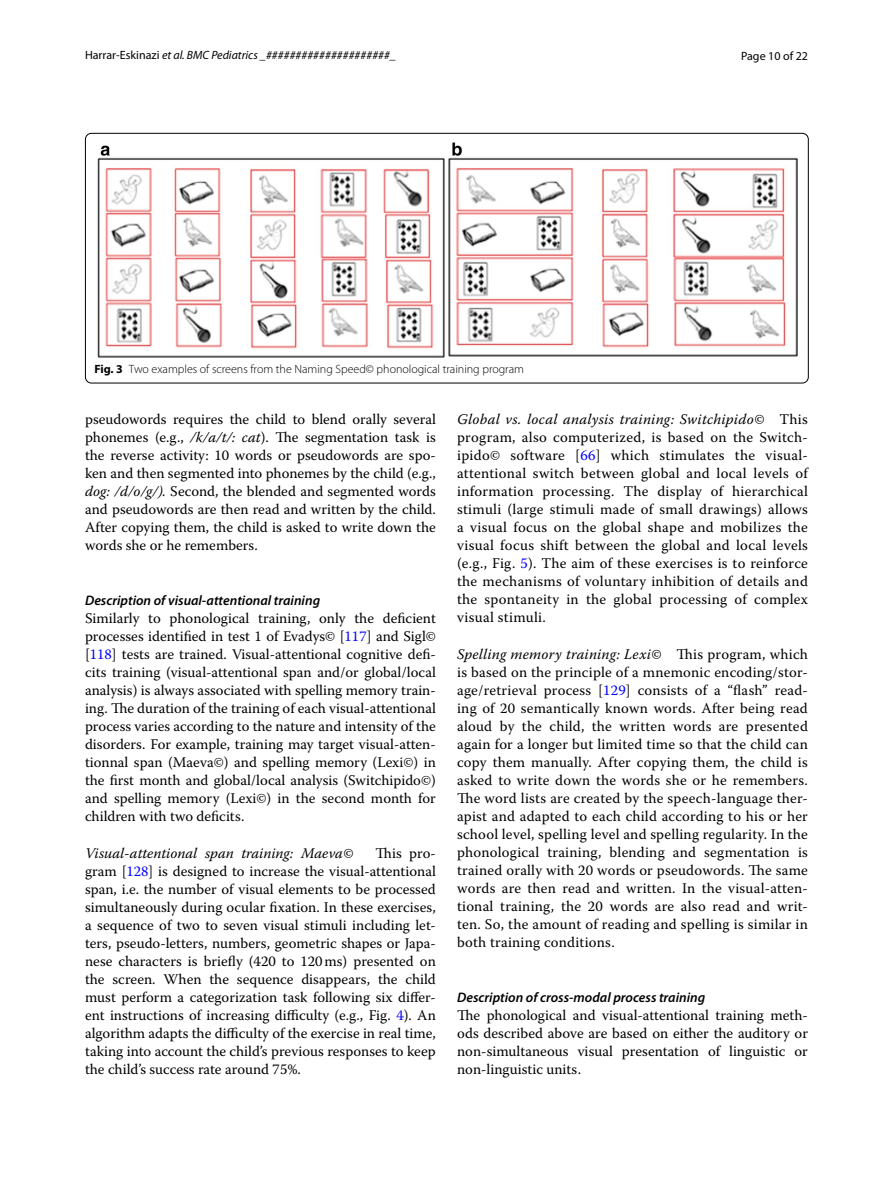
<style>
.page{position:relative;width:893px;height:1187px;background:#fff}
.page>*{position:absolute;margin:0;border:0;box-sizing:border-box;transform-origin:0 0}
.t1{font:14.7px/18px "Warnock Pro";color:#000;text-align:justify}
.t2{font:italic 14.7px "Warnock Pro";color:#000}
.t3{font:italic 600 13.8px "Myriad Pro";color:#000}
.t4{font:300 12px "Myriad Pro";color:#000}
.t5{font:italic 12px "Myriad Pro";color:#000}
.t6{font:12px "Myriad Pro";color:#000}
.s1{font-style:normal}
.s2{font-weight:700}
.s3{font-style:italic}
.s4{color:#00f}
</style>
<div class="page">
<img style="left:97px;top:142px;width:700px;height:216px">
<div style="left:85px;top:133px;width:723px;height:250px;border:1px solid #000;border-radius:6px"></div>
<p class="t5" style="left:85px;top:48px;width:313px"><span class="s1">Harrar‑Eskinazi</span> et al. BMC Pediatrics _#####################_</p>
<p class="t6" style="left:741px;top:48px;width:68px">Page 10 of 22</p>
<p class="t4" style="left:94px;top:362px;width:431px"><span class="s2">Fig. 3</span> Two examples of screens from the Naming Speed© phonological training program</p>
<p class="t1" style="left:85px;top:410px;width:352px">pseudowords requires the child to blend orally several phonemes (e.g., <span class="s3">/k/a/t/: cat</span>). The segmentation task is the reverse activity: 10 words or pseudowords are spo&shy;ken and then segmented into phonemes by the child (e.g., <span class="s3">dog: /d/o/g/).</span> Second, the blended and segmented words and pseudowords are then read and written by the child.<br>After copying them, the child is asked to write down the words she or he remembers.</p>
<p class="t3" style="left:85px;top:591px;width:237px">Description of visual‑attentional training</p>
<p class="t1" style="left:85px;top:609px;width:352px">Similarly to phonological training, only the deficient processes identified in test 1 of Evadys© [<span class="s4">117</span>] and Sigl© [<span class="s4">118</span>] tests are trained. Visual-attentional cognitive defi&shy;cits training (visual-attentional span and/or global/local analysis) is always associated with spelling memory train&shy;ing. The duration of the training of each visual-attentional process varies according to the nature and intensity of the disorders. For example, training may target visual-atten&shy;tionnal span (Maeva©) and spelling memory (Lexi©) in the first month and global/local analysis (Switchipido©) and spelling memory (Lexi©) in the second month for children with two deficits.</p>
<p class="t2" style="left:85px;top:844px;width:270px">Visual‑attentional span training: Maeva©</p>
<p class="t1" style="left:85px;top:843px;width:352px;text-indent:291px">This pro&shy;gram [<span class="s4">128</span>] is designed to increase the visual-attentional span, i.e. the number of visual elements to be processed simultaneously during ocular fixation. In these exercises, a sequence of two to seven visual stimuli including let&shy;ters, pseudo-letters, numbers, geometric shapes or Japa&shy;nese characters is briefly (420 to 120ms) presented on the screen. When the sequence disappears, the child must perform a categorization task following six differ&shy;ent instructions of increasing difficulty (e.g., Fig. <span class="s4">4</span>). An algorithm adapts the difficulty of the exercise in real time, taking into account the child’s previous responses to keep the child’s success rate around 75%.</p>
<p class="t1" style="left:457px;top:410px;width:352px"><span class="s3">Global vs. local analysis training: Switchipido©</span> This program, also computerized, is based on the Switch&shy;ipido© software [<span class="s4">66</span>] which stimulates the visual&shy;attentional switch between global and local levels of information processing. The display of hierarchical stimuli (large stimuli made of small drawings) allows a visual focus on the global shape and mobilizes the visual focus shift between the global and local levels (e.g., Fig. <span class="s4">5</span>). The aim of these exercises is to reinforce the mechanisms of voluntary inhibition of details and the spontaneity in the global processing of complex visual stimuli.</p>
<p class="t1" style="left:457px;top:645px;width:352px"><span class="s3">Spelling memory training: Lexi©</span> This program, which is based on the principle of a mnemonic encoding/stor&shy;age/retrieval process [<span class="s4">129</span>] consists of a “flash” read&shy;ing of 20 semantically known words. After being read aloud by the child, the written words are presented again for a longer but limited time so that the child can copy them manually. After copying them, the child is asked to write down the words she or he remembers.<br>The word lists are created by the speech-language ther&shy;apist and adapted to each child according to his or her school level, spelling level and spelling regularity. In the phonological training, blending and segmentation is trained orally with 20 words or pseudowords. The same words are then read and written. In the visual-atten&shy;tional training, the 20 words are also read and writ&shy;ten. So, the amount of reading and spelling is similar in both training conditions.</p>
<p class="t3" style="left:457px;top:988px;width:250px">Description of cross‑modal process training</p>
<p class="t1" style="left:457px;top:1005px;width:352px">The phonological and visual-attentional training meth&shy;ods described above are based on either the auditory or non-simultaneous visual presentation of linguistic or non-linguistic units.</p>
</div>
